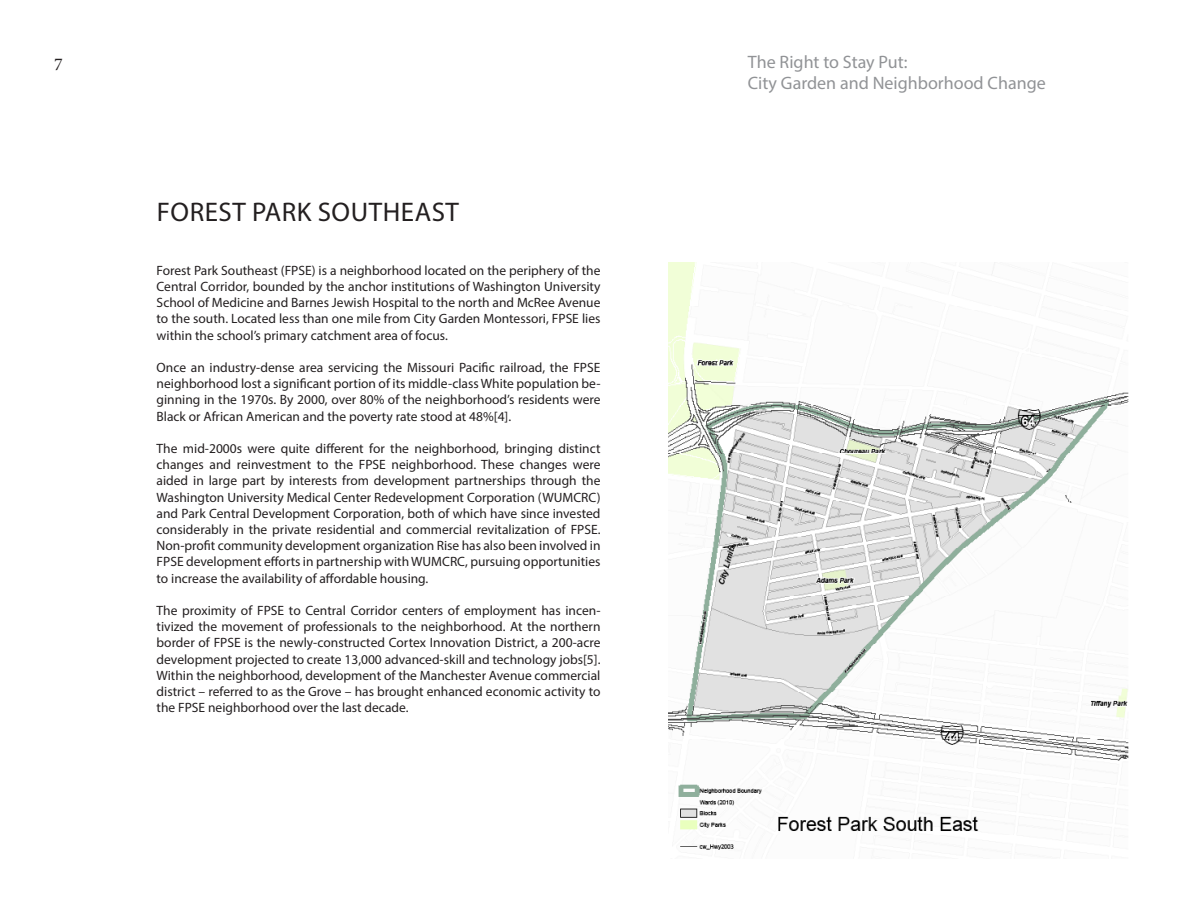
<style>
.page{position:relative;width:1188px;height:918px;background:#fff}
.page>*{position:absolute;margin:0;border:0;box-sizing:border-box;transform-origin:0 0}
.t1{font:27px "Myriad Pro";letter-spacing:.02em;color:#231f20}
.t2{font:18px/21.6px "Myriad Pro";color:#919396}
.t3{font:18px "Minion Pro";color:#231f20}
.t4{font:13.5px/16.2px "Myriad Pro";color:#231f20;text-align:justify}
</style>
<div class="page">
<img style="left:669px;top:262px;width:460px;height:588px">
<h2 class="t3" style="left:54px;top:52px;width:10px">7</h2>
<p class="t1" style="left:157px;top:195px;width:304px">FOREST PARK SOUTHEAST</p>
<p class="t4" style="left:157px;top:262px;width:445px">Forest Park Southeast (FPSE) is a neighborhood located on the periphery of the Central Corridor, bounded by the anchor institutions of Washington University School of Medicine and Barnes Jewish Hospital to the north and McRee Avenue to the south. Located less than one mile from City Garden Montessori, FPSE lies within the school’s primary catchment area of focus.</p>
<p class="t4" style="left:157px;top:359px;width:445px">Once an industry-dense area servicing the Missouri Pacific railroad, the FPSE neighborhood lost a significant portion of its middle-class White population be&shy;ginning in the 1970s. By 2000, over 80% of the neighborhood’s residents were Black or African American and the poverty rate stood at 48%[4].</p>
<p class="t4" style="left:157px;top:440px;width:445px">The mid-2000s were quite different for the neighborhood, bringing distinct changes and reinvestment to the FPSE neighborhood. These changes were aided in large part by interests from development partnerships through the Washington University Medical Center Redevelopment Corporation (WUMCRC) and Park Central Development Corporation, both of which have since invested considerably in the private residential and commercial revitalization of FPSE.<br>Non-profit community development organization Rise has also been involved in FPSE development efforts in partnership with WUMCRC, pursuing opportunities to increase the availability of affordable housing.</p>
<p class="t4" style="left:157px;top:602px;width:445px">The proximity of FPSE to Central Corridor centers of employment has incen&shy;tivized the movement of professionals to the neighborhood. At the northern border of FPSE is the newly-constructed Cortex Innovation District, a 200-acre development projected to create 13,000 advanced-skill and technology jobs[5].<br>Within the neighborhood, development of the Manchester Avenue commercial district – referred to as the Grove – has brought enhanced economic activity to the FPSE neighborhood over the last decade.</p>
<h2 class="t2" style="left:748px;top:51px;width:299px">The Right to Stay Put:<br>City Garden and Neighborhood Change</h2>
</div>
